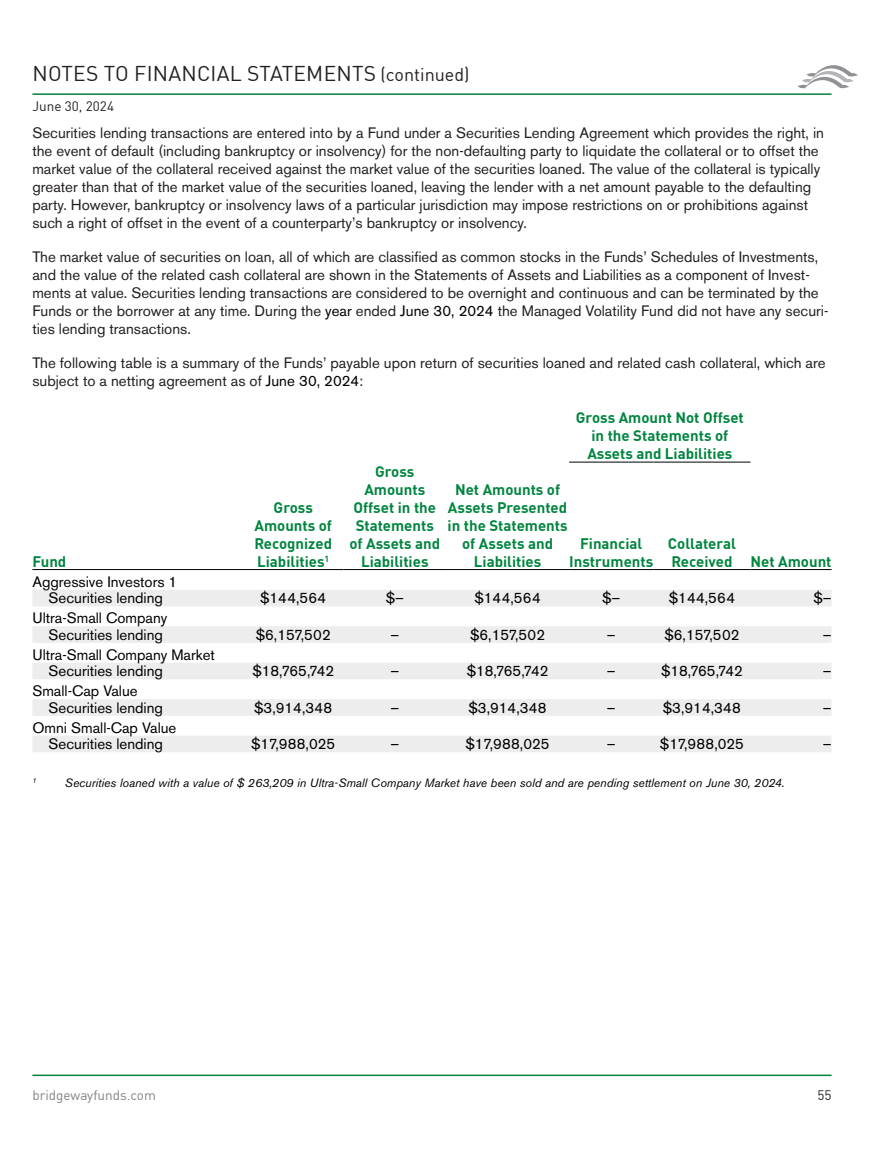
<style>
.page{position:relative;width:891px;height:1161px;background:#fff}
.page>*{position:absolute;margin:0;border:0;box-sizing:border-box;transform-origin:0 0}
.t1{font:21px "DINOT";letter-spacing:.01em;color:#231f20}
.BodyText{font:15px/18px "Akzidenz Grotesk BE";color:#231f20}
.ID0ECKAC{font:700 15px/18px "DINOT";color:#00853f;text-align:center}
.ID0EKLAE{font:15px "Akzidenz Grotesk BE";color:#000}
.BodyTextNext{font:15px/18px "Akzidenz Grotesk BE";color:#231f20}
.ID0ETEAE{font:15px "Akzidenz Grotesk BE";color:#000}
.ID0EJKAE{font:15px "Akzidenz Grotesk BE";color:#000}
.ID0EFQAE{font:15px "Akzidenz Grotesk BE";color:#000}
.ID0EDMAC{font:700 15px "DINOT";color:#00853f}
.t2{font:13.5px "DINOT";color:#808284}
.t3{font:13.5px "DINOT";color:#231f20}
.ID0E4GBG{font:italic 12px "Akzidenz Grotesk BE";color:#000}
.ID0E3FBG{font:italic 7.05px "Akzidenz Grotesk BE";color:#000}
.s1{font-size:18px}
.s2{color:#000}
</style>
<div class="page">
<hr style="left:32px;top:1075px;width:800px;height:1px;background:#00853f">
<hr style="left:32px;top:93px;width:800px;height:2px;background:#00853f">
<svg style="left:797px;top:65px;width:61px;height:23px"></svg>
<svg style="left:32px;top:590px;width:800px;height:162px;fill:#f4f4f4"></svg>
<hr style="left:569px;top:462px;width:84px;height:1px;background:#000">
<hr style="left:653px;top:462px;width:98px;height:1px;background:#000">
<hr style="left:32px;top:569px;width:211px;height:1px;background:#000">
<hr style="left:243px;top:569px;width:101px;height:1px;background:#000">
<hr style="left:344px;top:569px;width:102px;height:1px;background:#000">
<hr style="left:446px;top:569px;width:123px;height:1px;background:#000">
<hr style="left:569px;top:569px;width:84px;height:1px;background:#000">
<hr style="left:653px;top:569px;width:98px;height:1px;background:#000">
<hr style="left:751px;top:569px;width:81px;height:1px;background:#000">
<h1 class="t1" style="left:33px;top:57px;width:439px">NOTES TO FINANCIAL STATEMENTS <span class="s1">(continued)</span></h1>
<p class="t3" style="left:32px;top:96px;width:83px">June 30, 2024</p>
<p class="BodyText" style="left:32px;top:124px;width:793px">Securities lending transactions are entered into by a Fund under a Securities Lending Agreement which provides the right, in the event of default (including bankruptcy or insolvency) for the non-defaulting party to liquidate the collateral or to offset the market value of the collateral received against the market value of the securities loaned. The value of the collateral is typically greater than that of the market value of the securities loaned, leaving the lender with a net amount payable to the defaulting party. However, bankruptcy or insolvency laws of a particular jurisdiction may impose restrictions on or prohibitions against such a right of offset in the event of a counterparty’s bankruptcy or insolvency.</p>
<p class="BodyText" style="left:32px;top:248px;width:797px">The market value of securities on loan, all of which are classified as common stocks in the Funds’ Schedules of Investments, and the value of the related cash collateral are shown in the Statements of Assets and Liabilities as a component of Invest&shy;ments at value. Securities lending transactions are considered to be overnight and continuous and can be terminated by the Funds or the borrower at any time. During the <span class="s2">year</span> ended <span class="s2">June 30, 2024</span> the Managed Volatility Fund did not have any securi&shy;ties lending transactions.</p>
<p class="BodyTextNext" style="left:32px;top:354px;width:795px">The following table is a summary of the Funds’ payable upon return of securities loaned and related cash collateral, which are subject to a netting agreement as of <span class="s2">June 30, 2024</span>:</p>
<p class="ID0ECKAC" style="left:576px;top:407px;width:169px">Gross Amount Not Offset in the Statements of<br>Assets and Liabilities</p>
<p class="ID0EDMAC" style="left:32px;top:549px;width:36px">Fund</p>
<p class="ID0ECKAC" style="left:254px;top:497px;width:79px">Gross<br>Amounts of<br>Recognized<br>Liabilities<sup>1</sup></p>
<p class="ID0ECKAC" style="left:349px;top:461px;width:92px">Gross<br>Amounts<br>Offset in the<br>Statements of Assets and<br>Liabilities</p>
<p class="ID0ECKAC" style="left:448px;top:479px;width:122px">Net Amounts of<br>Assets Presented in the Statements of Assets and<br>Liabilities</p>
<p class="ID0ECKAC" style="left:569px;top:533px;width:86px">Financial<br>Instruments</p>
<p class="ID0ECKAC" style="left:668px;top:533px;width:70px;text-align:left">Collateral<br>Received</p>
<p class="ID0ECKAC" style="left:751px;top:551px;width:82px">Net Amount</p>
<p class="ID0ETEAE" style="left:32px;top:573px;width:146px">Aggressive Investors 1</p>
<p class="ID0EJKAE" style="left:49px;top:589px;width:116px">Securities lending</p>
<p class="ID0EKLAE" style="left:260px;top:589px;width:68px">$144,564</p>
<p class="ID0EKLAE" style="left:386px;top:589px;width:20px">$–</p>
<p class="ID0EKLAE" style="left:475px;top:589px;width:68px">$144,564</p>
<p class="ID0EKLAE" style="left:602px;top:589px;width:20px">$–</p>
<p class="ID0EKLAE" style="left:669px;top:589px;width:68px">$144,564</p>
<p class="ID0EFQAE" style="left:813px;top:589px;width:20px">$–</p>
<p class="ID0ETEAE" style="left:32px;top:609px;width:137px">Ultra-Small Company</p>
<p class="ID0EJKAE" style="left:49px;top:626px;width:116px">Securities lending</p>
<p class="ID0EKLAE" style="left:256px;top:626px;width:76px">$6,157,502</p>
<p class="ID0EKLAE" style="left:390px;top:626px;width:10px">–</p>
<p class="ID0EKLAE" style="left:470px;top:626px;width:76px">$6,157,502</p>
<p class="ID0EKLAE" style="left:607px;top:626px;width:10px">–</p>
<p class="ID0EKLAE" style="left:665px;top:626px;width:76px">$6,157,502</p>
<p class="ID0EFQAE" style="left:823px;top:626px;width:10px">–</p>
<p class="ID0ETEAE" style="left:32px;top:646px;width:184px">Ultra-Small Company Market</p>
<p class="ID0EJKAE" style="left:49px;top:662px;width:116px">Securities lending</p>
<p class="ID0EKLAE" style="left:252px;top:662px;width:83px">$18,765,742</p>
<p class="ID0EKLAE" style="left:390px;top:662px;width:10px">–</p>
<p class="ID0EKLAE" style="left:467px;top:662px;width:83px">$18,765,742</p>
<p class="ID0EKLAE" style="left:607px;top:662px;width:10px">–</p>
<p class="ID0EKLAE" style="left:661px;top:662px;width:83px">$18,765,742</p>
<p class="ID0EFQAE" style="left:823px;top:662px;width:10px">–</p>
<p class="ID0ETEAE" style="left:32px;top:682px;width:107px">Small-Cap Value</p>
<p class="ID0EJKAE" style="left:49px;top:699px;width:116px">Securities lending</p>
<p class="ID0EKLAE" style="left:254px;top:699px;width:80px">$3,914,348</p>
<p class="ID0EKLAE" style="left:390px;top:699px;width:10px">–</p>
<p class="ID0EKLAE" style="left:469px;top:699px;width:80px">$3,914,348</p>
<p class="ID0EKLAE" style="left:607px;top:699px;width:10px">–</p>
<p class="ID0EKLAE" style="left:663px;top:699px;width:80px">$3,914,348</p>
<p class="ID0EFQAE" style="left:823px;top:699px;width:10px">–</p>
<p class="ID0ETEAE" style="left:32px;top:718px;width:146px">Omni Small-Cap Value</p>
<p class="ID0EJKAE" style="left:49px;top:735px;width:116px">Securities lending</p>
<p class="ID0EKLAE" style="left:251px;top:735px;width:86px">$17,988,025</p>
<p class="ID0EKLAE" style="left:390px;top:735px;width:10px">–</p>
<p class="ID0EKLAE" style="left:466px;top:735px;width:86px">$17,988,025</p>
<p class="ID0EKLAE" style="left:607px;top:735px;width:10px">–</p>
<p class="ID0EKLAE" style="left:660px;top:735px;width:86px">$17,988,025</p>
<p class="ID0EFQAE" style="left:823px;top:735px;width:10px">–</p>
<p class="ID0E3FBG" style="left:32px;top:776px;width:6px">1</p>
<p class="ID0E4GBG" style="left:65px;top:776px;width:721px">Securities loaned with a value of $ 263,209 in Ultra-Small Company Market have been sold and are pending settlement on June 30, 2024.</p>
<p class="t2" style="left:32px;top:1085px;width:125px">bridgewayfunds.com</p>
<p class="t3" style="left:818px;top:1085px;width:16px">55</p>
</div>
